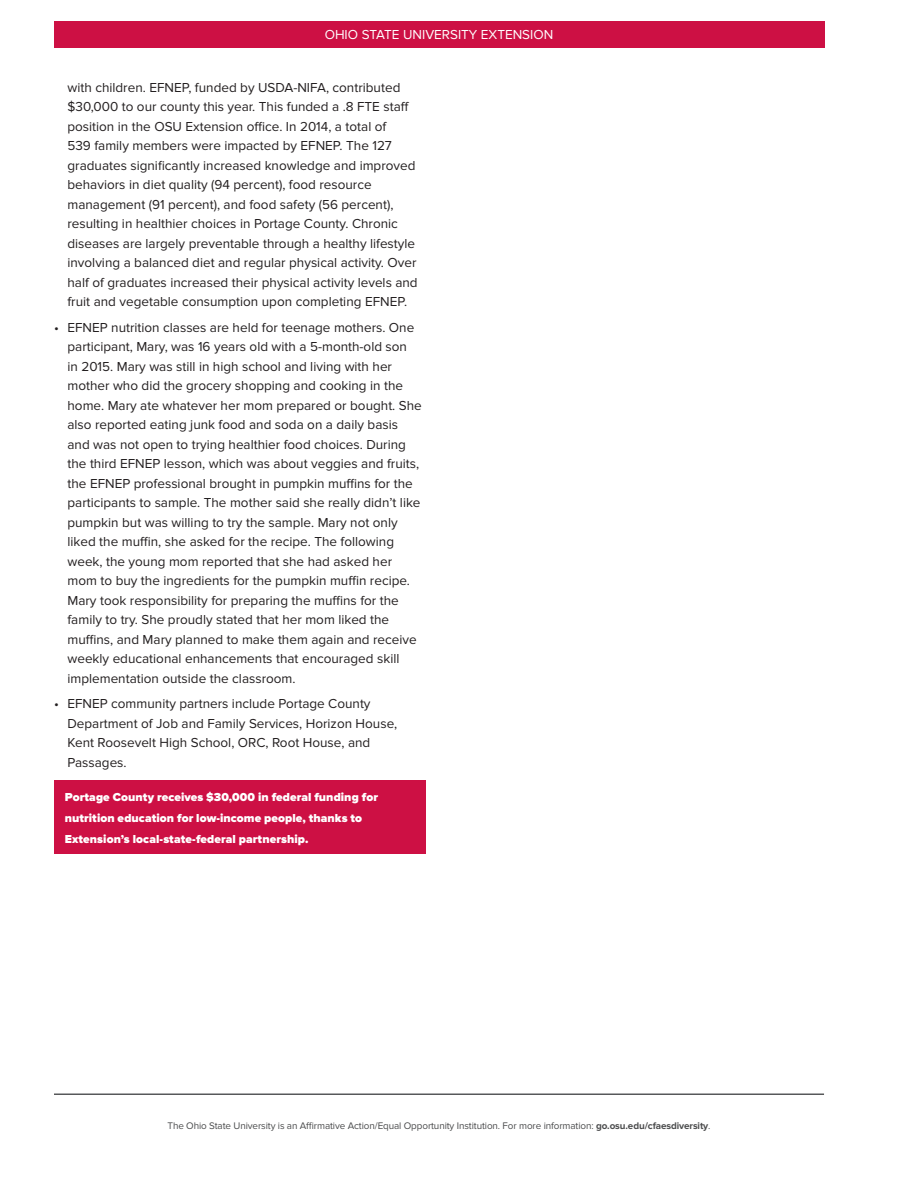
<style>
.page{position:relative;width:918px;height:1188px;background:#fff}
.page>*{position:absolute;margin:0;border:0;box-sizing:border-box;transform-origin:0 0}
.t1{font:13.5px/19.5px "Proxima Nova";color:#231f20}
.t2{font:13.5px "Proxima Nova";color:#fff}
.Federal_funding_text{font:900 12px/21px "Proxima Nova";letter-spacing:.005em;color:#fff}
.t3{font:9.9px "Proxima Nova";letter-spacing:-.01em;color:#4b4c4d}
.s1{font-weight:700}
</style>
<div class="page">
<hr style="left:54px;top:1094px;width:770px;height:1px;background:#57585a">
<div style="left:54px;top:21px;width:770px;height:27px;background:#cd1044"></div>
<div style="left:54px;top:781px;width:371px;height:73px;background:#cd1044"></div>
<p class="t2" style="left:325px;top:27px;width:230px">OHIO STATE UNIVERSITY EXTENSION</p>
<p class="t1" style="left:68px;top:78px;width:352px">with children. EFNEP, funded by USDA-NIFA, contributed $30,000 to our county this year. This funded a .8 FTE staff position in the OSU Extension office. In 2014, a total of<br>539 family members were impacted by EFNEP. The 127 graduates significantly increased knowledge and improved behaviors in diet quality (94 percent), food resource management (91 percent), and food safety (56 percent), resulting in healthier choices in Portage County. Chronic diseases are largely preventable through a healthy lifestyle involving a balanced diet and regular physical activity. Over half of graduates increased their physical activity levels and fruit and vegetable consumption upon completing EFNEP.</p>
<p class="t1" style="left:68px;top:318px;width:356px;text-indent:-14px">• EFNEP nutrition classes are held for teenage mothers. One participant, Mary, was 16 years old with a 5-month-old son<br>in 2015. Mary was still in high school and living with her mother who did the grocery shopping and cooking in the home. Mary ate whatever her mom prepared or bought. She also reported eating junk food and soda on a daily basis and was not open to trying healthier food choices. During the third EFNEP lesson, which was about veggies and fruits, the EFNEP professional brought in pumpkin muffins for the participants to sample. The mother said she really didn’t like pumpkin but was willing to try the sample. Mary not only liked the muffin, she asked for the recipe. The following week, the young mom reported that she had asked her mom to buy the ingredients for the pumpkin muffin recipe.<br>Mary took responsibility for preparing the muffins for the family to try. She proudly stated that her mom liked the muffins, and Mary planned to make them again and receive weekly educational enhancements that encouraged skill implementation outside the classroom.</p>
<p class="t1" style="left:68px;top:694px;width:331px;text-indent:-14px">• EFNEP community partners include Portage County Department of Job and Family Services, Horizon House, Kent Roosevelt High School, ORC, Root House, and Passages.</p>
<p class="Federal_funding_text" style="left:65px;top:787px;width:315px">Portage County receives $30,000 in federal funding for nutrition education for low-income people, thanks to<br>Extension’s local-state-federal partnership.</p>
<p class="t3" style="left:167px;top:1120px;width:545px">The Ohio State University is an Affirmative Action/Equal Opportunity Institution. For more information: <span class="s1">go.osu.edu/cfaesdiversity</span>.</p>
</div>
